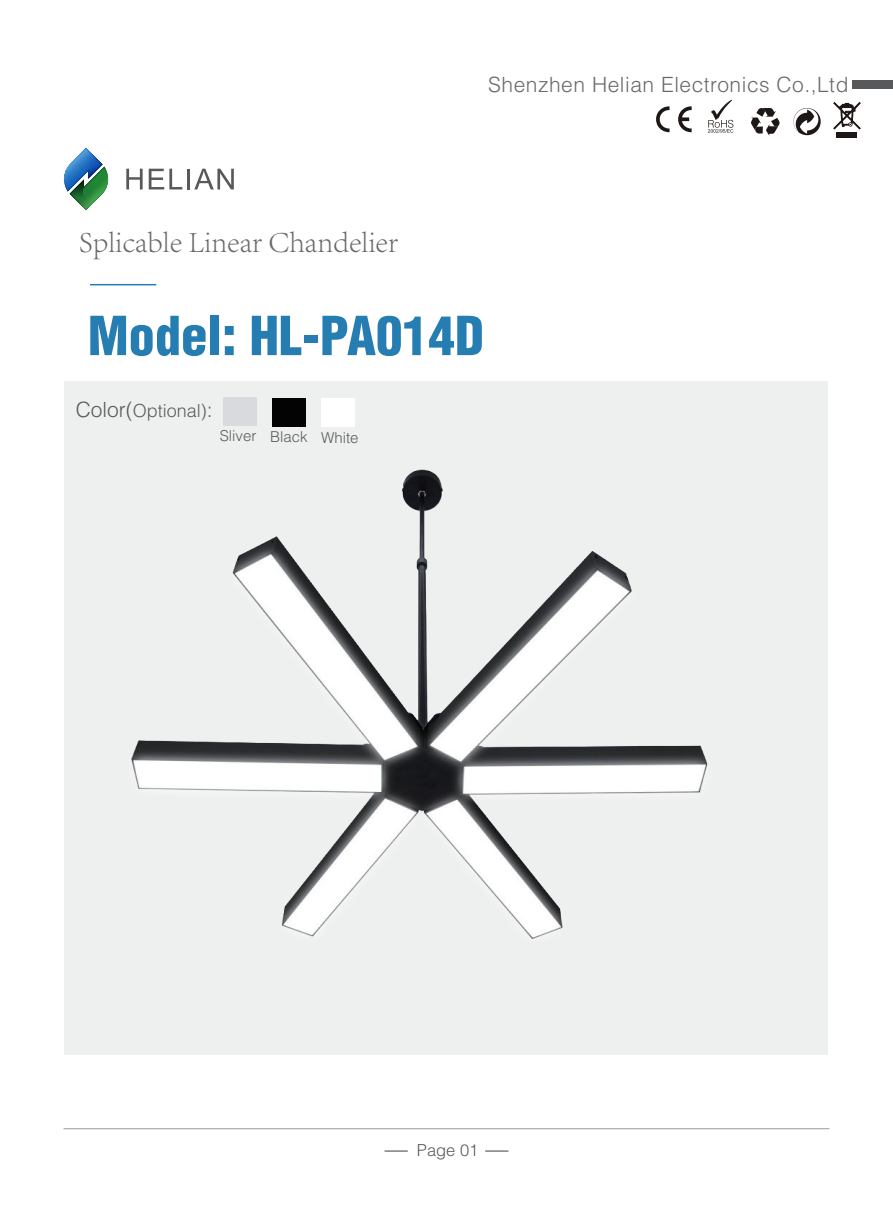
<style>
.page{position:relative;width:893px;height:1212px;background:#fff}
.page>*{position:absolute;margin:0;border:0;box-sizing:border-box;transform-origin:0 0}
.t1{font:900 condensed 52.5px "Helvetica";color:#267db1}
.t2{font:300 30px "Adobe Song Std";color:#67696c}
.t3{font:300 21px "Helvetica";letter-spacing:.025em;color:#67696c}
.t4{font:300 18px "Helvetica";color:#5a5b5d}
.t5{font:300 16.5px "Helvetica";color:#5a5b5d}
.t6{font:300 15px "Helvetica";color:#5a5b5d}
.s1{font-size:21px}
</style>
<div class="page">
<div style="left:64px;top:381px;width:764px;height:673px;background:#eef0f0"></div>
<svg style="left:63px;top:148px;width:46px;height:63px"></svg>
<svg style="left:126px;top:169px;width:17px;height:20px"></svg>
<svg style="left:149px;top:169px;width:33px;height:20px"></svg>
<hr style="left:188px;top:169px;width:2px;height:20px;background:#58595b">
<svg style="left:194px;top:169px;width:40px;height:20px"></svg>
<hr style="left:64px;top:1128px;width:765px;height:1px;background:#999b9e">
<svg style="left:385px;top:1151px;width:23px;height:1px"></svg>
<svg style="left:485px;top:1151px;width:23px;height:1px"></svg>
<div style="left:852px;top:80px;width:41px;height:9px;background:#58595b"></div>
<hr style="left:90px;top:284px;width:66px;height:1px;background:#257db2">
<svg style="left:656px;top:106px;width:36px;height:26px"></svg>
<svg style="left:708px;top:100px;width:25px;height:33px"></svg>
<div style="left:837px;top:132px;width:20px;height:5px;background:#1d1715"></div>
<svg style="left:833px;top:102px;width:28px;height:27px"></svg>
<svg style="left:751px;top:108px;width:29px;height:28px"></svg>
<svg style="left:793px;top:108px;width:28px;height:27px"></svg>
<div style="left:223px;top:398px;width:34px;height:28px;background:#d8dadd"></div>
<div style="left:272px;top:398px;width:34px;height:28px;background:#030303"></div>
<div style="left:321px;top:399px;width:33px;height:28px;background:#fff"></div>
<img style="left:131px;top:469px;width:577px;height:470px">
<h2 class="t2" style="left:79px;top:225px;width:321px">Splicable Linear Chandelier</h2>
<p class="t3" style="left:488px;top:76px;width:362px">Shenzhen Helian Electronics Co.,Ltd</p>
<h1 class="t1" style="left:88px;top:315px;width:398px">Model: HL-PA014D</h1>
<p class="t4" style="left:76px;top:404px;width:139px"><span class="s1">Color(</span>Optional)<span class="s1">:</span></p>
<p class="t6" style="left:220px;top:431px;width:140px">Sliver Black White</p>
<p class="t5" style="left:417px;top:1144px;width:63px">Page 01</p>
</div>
